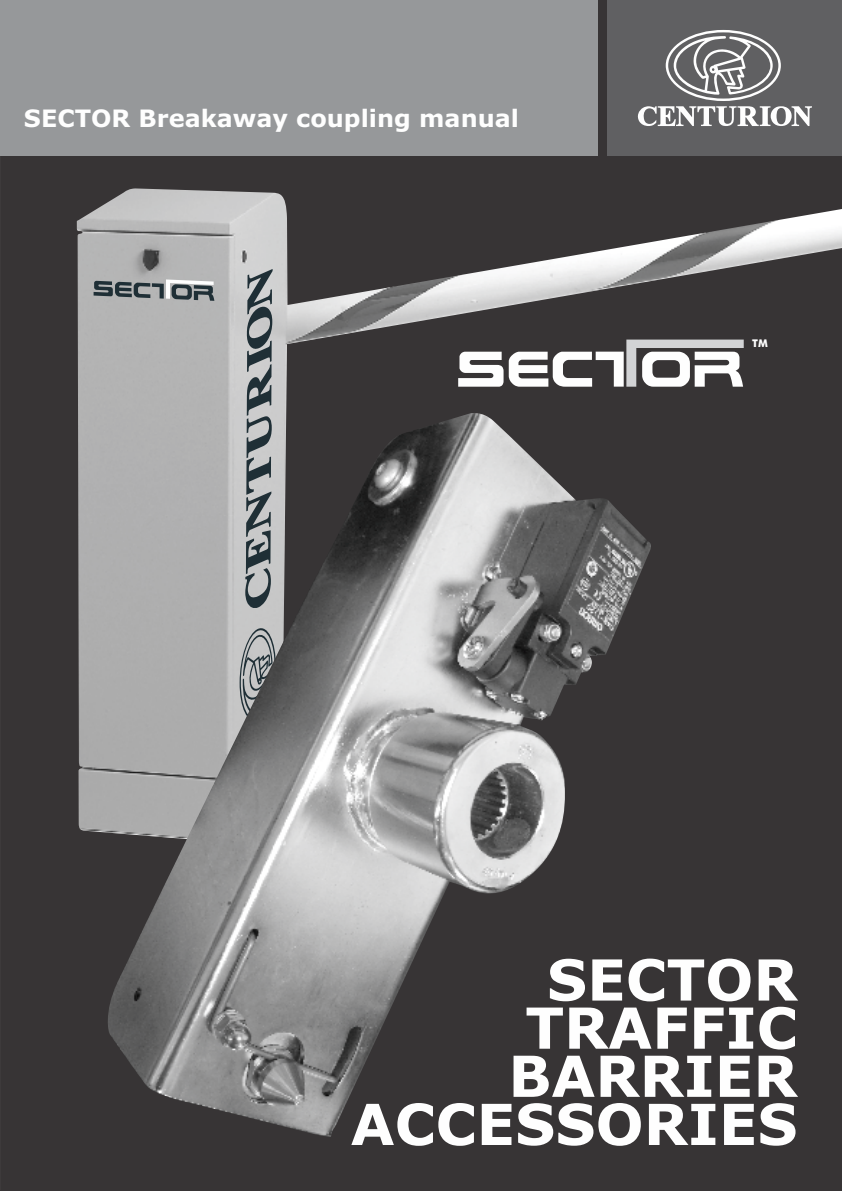
<style>
.page{position:relative;width:842px;height:1191px;background:#373435}
.page>*{position:absolute;margin:0;border:0;box-sizing:border-box;transform-origin:0 0}
.t1{font:700 56.6px/48.2px "Verdana";color:#fefefe;text-align:right}
.t2{font:700 24px "Verdana";color:#fefefe}
.t3{font:700 10.6px "Futura BT";color:#fefefe}
</style>
<div class="page">
<div style="left:608px;top:0;width:234px;height:156px;background:#606062"></div>
<div style="left:0;top:0;width:598px;height:156px;background:#96989a"></div>
<svg style="left:637px;top:30px;width:175px;height:96px"></svg>
<img style="left:77px;top:188px;width:765px;height:654px">
<svg style="left:245px;top:269px;width:28px;height:141px;background:#7d8488"></svg>
<svg style="left:94px;top:279px;width:120px;height:22px;background:#81878a"></svg>
<img style="left:103px;top:410px;width:550px;height:727px">
<p class="t2" style="left:24px;top:108px;width:497px">SECTOR Breakaway coupling manual</p>
<p class="t3" style="left:752px;top:339px;width:17px">TM</p>
<p class="t1" style="left:351px;top:960px;width:448px">SECTOR<br>TRAFFIC<br>BARRIER<br>ACCESSORIES</p>
</div>
